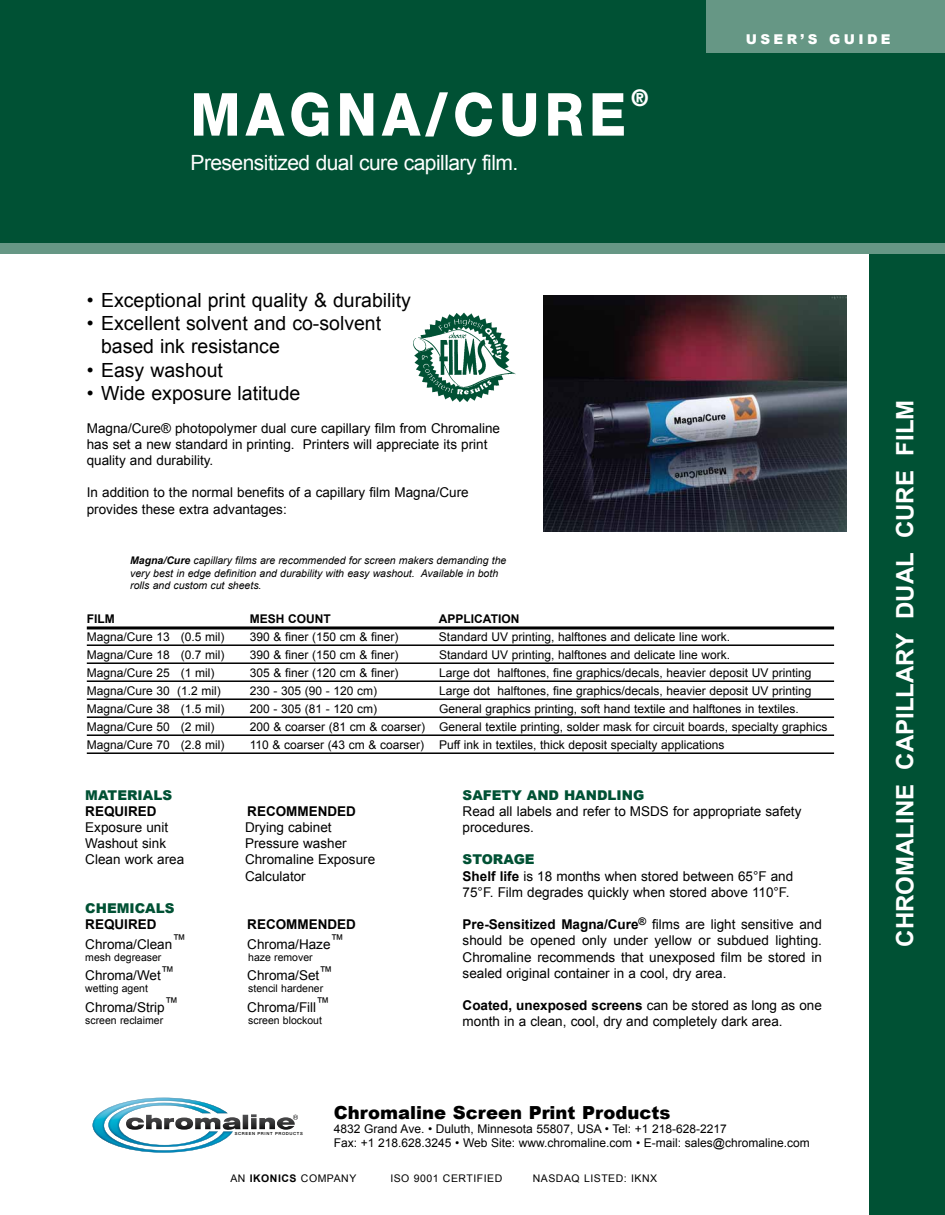
<style>
.page{position:relative;width:945px;height:1215px;background:#fff}
.page>*{position:absolute;margin:0;border:0;box-sizing:border-box;transform-origin:0 0}
.t1{font:800 59.4px "Helvetica Neue LT Std";letter-spacing:.1em;color:#fff;scale:.91 1}
.t2{font:700 24px "Arial";color:#fff}
.t3{font:800 23.1px "Helvetica Neue LT Std";color:#fff;scale:.91 1}
.t4{font:21px "Arial";letter-spacing:-.025em;color:#fff}
.t5{font:19.5px/23.4px "Arial";color:#000}
.t6{font:900 18px "Arial";color:#000}
.t7{font:13.5px/16.2px "Arial";color:#000}
.t8{font:700 13.5px "Arial";color:#000}
.t9{font:900 13.5px "Arial";color:#005134}
.t10{font:900 13.5px "Arial";letter-spacing:.25em;color:#fff}
.t11{font:12px/14.4px "Arial";color:#000}
.t12{font:700 12px "Arial";color:#000}
.t13{font:italic 10.5px/12.6px "Arial";color:#000}
.t14{font:10.5px "Arial";color:#000}
.t15{font:10.5px "Arial";letter-spacing:.05em;color:#000}
.t16{font:500 4.2px "Helvetica Neue LT Std";letter-spacing:.15em;color:#000}
.s1{font-weight:700}
.s2{font-weight:900;color:#005134}
</style>
<div class="page">
<svg style="left:245px;top:1114px;width:53px;height:16px"></svg>
<img style="left:92px;top:1097px;width:153px;height:56px">
<div style="left:0;top:0;width:945px;height:250px;background:#005134"></div>
<div style="left:869px;top:16px;width:76px;height:1199px;background:#005134"></div>
<div style="left:0;top:243px;width:945px;height:11px;background:#669785"></div>
<div style="left:707px;top:0;width:238px;height:53px;background:#669785"></div>
<img style="left:544px;top:295px;width:302px;height:236px">
<hr style="left:87px;top:626px;width:747px;height:3px;background:#000">
<hr style="left:87px;top:644px;width:747px;height:2px;background:#000">
<hr style="left:87px;top:662px;width:747px;height:2px;background:#000">
<hr style="left:87px;top:680px;width:747px;height:2px;background:#000">
<hr style="left:87px;top:698px;width:747px;height:2px;background:#000">
<hr style="left:87px;top:716px;width:747px;height:2px;background:#000">
<hr style="left:87px;top:734px;width:747px;height:2px;background:#000">
<hr style="left:87px;top:752px;width:747px;height:2px;background:#000">
<img style="left:413px;top:312px;width:103px;height:91px">
<h1 class="t1" style="left:190px;top:79px;width:480px">MAGNA/CURE</h1>
<h3 class="t3" style="left:632px;top:85px;width:20px">®</h3>
<h3 class="t4" style="left:191px;top:149px;width:329px">Presensitized dual cure capillary film.</h3>
<p class="t10" style="left:746px;top:29px;width:146px">USER’S GUIDE</p>
<h3 class="t5" style="left:87px;top:288px;width:326px">• Exceptional print quality &amp; durability</h3>
<h3 class="t5" style="left:101px;top:312px;width:282px;text-indent:-14px">• Excellent solvent and co-solvent based ink resistance</h3>
<h3 class="t5" style="left:87px;top:358px;width:138px">• Easy washout</h3>
<h3 class="t5" style="left:87px;top:382px;width:215px">• Wide exposure latitude</h3>
<p class="t7" style="left:87px;top:420px;width:415px">Magna/Cure® photopolymer dual cure capillary film from Chromaline has set a new standard in printing. Printers will appreciate its print quality and durability.</p>
<p class="t7" style="left:87px;top:485px;width:383px">In addition to the normal benefits of a capillary film Magna/Cure provides these extra advantages:</p>
<p class="t13" style="left:130px;top:554px;width:378px"><span class="s1">Magna/Cure</span> capillary films are recommended for screen makers demanding the very best in edge definition and durability with easy washout. Available in both rolls and custom cut sheets.</p>
<p class="t12" style="left:87px;top:611px;width:14px">FILM</p>
<p class="t12" style="left:250px;top:611px;width:19px">MESH</p>
<p class="t12" style="left:288px;top:611px;width:19px">COUN</p>
<p class="t12" style="left:323px;top:611px;width:9px">T</p>
<p class="t12" style="left:439px;top:611px;width:17px">APPLICA</p>
<p class="t12" style="left:491px;top:611px;width:15px">TION</p>
<p class="t11" style="left:87px;top:630px;width:139px">Magna/Cure 13 (0.5 mil)</p>
<p class="t11" style="left:250px;top:630px;width:150px">390 &amp; finer (150 cm &amp; finer)</p>
<p class="t11" style="left:439px;top:630px;width:293px">Standard UV printing, halftones and delicate line work.</p>
<p class="t11" style="left:87px;top:648px;width:139px">Magna/Cure 18 (0.7 mil)</p>
<p class="t11" style="left:250px;top:648px;width:150px">390 &amp; finer (150 cm &amp; finer)</p>
<p class="t11" style="left:439px;top:648px;width:293px">Standard UV printing, halftones and delicate line work.</p>
<p class="t11" style="left:87px;top:666px;width:129px">Magna/Cure 25 (1 mil)</p>
<p class="t11" style="left:250px;top:666px;width:150px">305 &amp; finer (120 cm &amp; finer)</p>
<p class="t11" style="left:439px;top:666px;width:374px">Large dot halftones, fine graphics/decals, heavier deposit UV printing</p>
<p class="t11" style="left:87px;top:684px;width:136px">Magna/Cure 30 (1.2 mil)</p>
<p class="t11" style="left:250px;top:684px;width:129px">230 - 305 (90 - 120 cm)</p>
<p class="t11" style="left:439px;top:684px;width:374px">Large dot halftones, fine graphics/decals, heavier deposit UV printing</p>
<p class="t11" style="left:87px;top:702px;width:139px">Magna/Cure 38 (1.5 mil)</p>
<p class="t11" style="left:250px;top:702px;width:129px">200 - 305 (81 - 120 cm)</p>
<p class="t11" style="left:439px;top:702px;width:361px">General graphics printing, soft hand textile and halftones in textiles.</p>
<p class="t11" style="left:87px;top:720px;width:129px">Magna/Cure 50 (2 mil)</p>
<p class="t11" style="left:250px;top:720px;width:579px">200 &amp; coarser (81 cm &amp; coarser) General textile printing, solder mask for circuit boards, specialty graphics</p>
<p class="t11" style="left:87px;top:738px;width:139px">Magna/Cure 70 (2.8 mil)</p>
<p class="t11" style="left:250px;top:738px;width:476px">110 &amp; coarser (43 cm &amp; coarser) Puff ink in textiles, thick deposit specialty applications</p>
<p class="t9" style="left:85px;top:785px;width:41px">Materi</p>
<p class="t9" style="left:143px;top:785px;width:29px">als</p>
<p class="t8" style="left:85px;top:802px;width:37px">REQUIRED</p>
<p class="t8" style="left:247px;top:802px;width:21px">RECOMMENDED</p>
<p class="t7" style="left:85px;top:819px;width:84px">Exposure unit</p>
<p class="t7" style="left:245px;top:819px;width:88px">Drying cabinet</p>
<p class="t7" style="left:85px;top:835px;width:82px">Washout sink</p>
<p class="t7" style="left:245px;top:835px;width:103px">Pressure washer</p>
<p class="t7" style="left:85px;top:852px;width:101px">Clean work area</p>
<p class="t7" style="left:245px;top:852px;width:132px">Chromaline Exposure<br>Calculator</p>
<p class="t9" style="left:85px;top:898px;width:32px">Chemic</p>
<p class="t9" style="left:145px;top:898px;width:29px">als</p>
<p class="t8" style="left:85px;top:915px;width:37px">REQUIRED</p>
<p class="t8" style="left:247px;top:915px;width:21px">RECOMMENDED</p>
<p class="t7" style="left:85px;top:936px;width:102px">Chroma/Clean™</p>
<p class="t7" style="left:247px;top:936px;width:98px">Chroma/Haze™</p>
<p class="t14" style="left:85px;top:950px;width:78px">mesh degreaser</p>
<p class="t14" style="left:248px;top:950px;width:66px">haze remover</p>
<p class="t7" style="left:85px;top:967px;width:91px">Chroma/Wet™</p>
<p class="t7" style="left:247px;top:967px;width:87px">Chroma/Set™</p>
<p class="t14" style="left:85px;top:982px;width:64px">wetting agent</p>
<p class="t14" style="left:248px;top:982px;width:76px">stencil hardener</p>
<p class="t7" style="left:85px;top:999px;width:95px">Chroma/Strip™</p>
<p class="t7" style="left:247px;top:999px;width:84px">Chroma/Fill™</p>
<p class="t14" style="left:85px;top:1013px;width:79px">screen reclaimer</p>
<p class="t14" style="left:248px;top:1013px;width:75px">screen blockout</p>
<p class="t9" style="left:463px;top:785px;width:183px">SAFETY AND HANDLING</p>
<p class="t7" style="left:463px;top:803px;width:340px">Read all labels and refer to MSDS for appropriate safety procedures.</p>
<p class="t7" style="left:463px;top:852px;width:332px"><span class="s2">STORAGE<br></span><span class="s1">SHELF LIFE</span> is 18 months when stored between 65°F and<br>75°F. Film degrades quickly when stored above 110°F.</p>
<p class="t7" style="left:463px;top:916px;width:361px;text-align:justify"><span class="s1">PRE-SENSITIZED MAGNA/CURE</span><sup>®</sup> films are light sensitive and should be opened only under yellow or subdued lighting.<br>Chromaline recommends that unexposed film be stored in sealed original container in a cool, dry area.</p>
<p class="t7" style="left:463px;top:997px;width:361px"><span class="s1">COATED, UNEXPOSED SCREENS</span> can be stored as long as one month in a clean, cool, dry and completely dark area.</p>
<h3 class="t6" style="left:334px;top:1099px;width:338px">Chromaline Screen Print Products</h3>
<p class="t11" style="left:334px;top:1122px;width:477px">4832 Grand Ave. • Duluth, Minnesota 55807, USA • Tel: +1 218-628-2217<br>Fax: +1 218.628.3245 • Web Site: www.chromaline.com • E-mail: sales@chromaline.com</p>
<p class="t16" style="left:235px;top:1131px;width:69px">SCREEN PRINT PRODUCTS</p>
<p class="t15" style="left:230px;top:1171px;width:128px">AN <span class="s1">IKONICS</span> COMPANY</p>
<p class="t15" style="left:390px;top:1171px;width:114px">ISO 9001 CERTIFIED</p>
<p class="t15" style="left:533px;top:1171px;width:126px">NASDAQ LISTED: IKNX</p>
<h2 class="t2" style="left:889px;top:947px;width:549px;rotate:-90deg">CHROMALINE CAPILLARY DUAL CURE FILM</h2>
</div>
